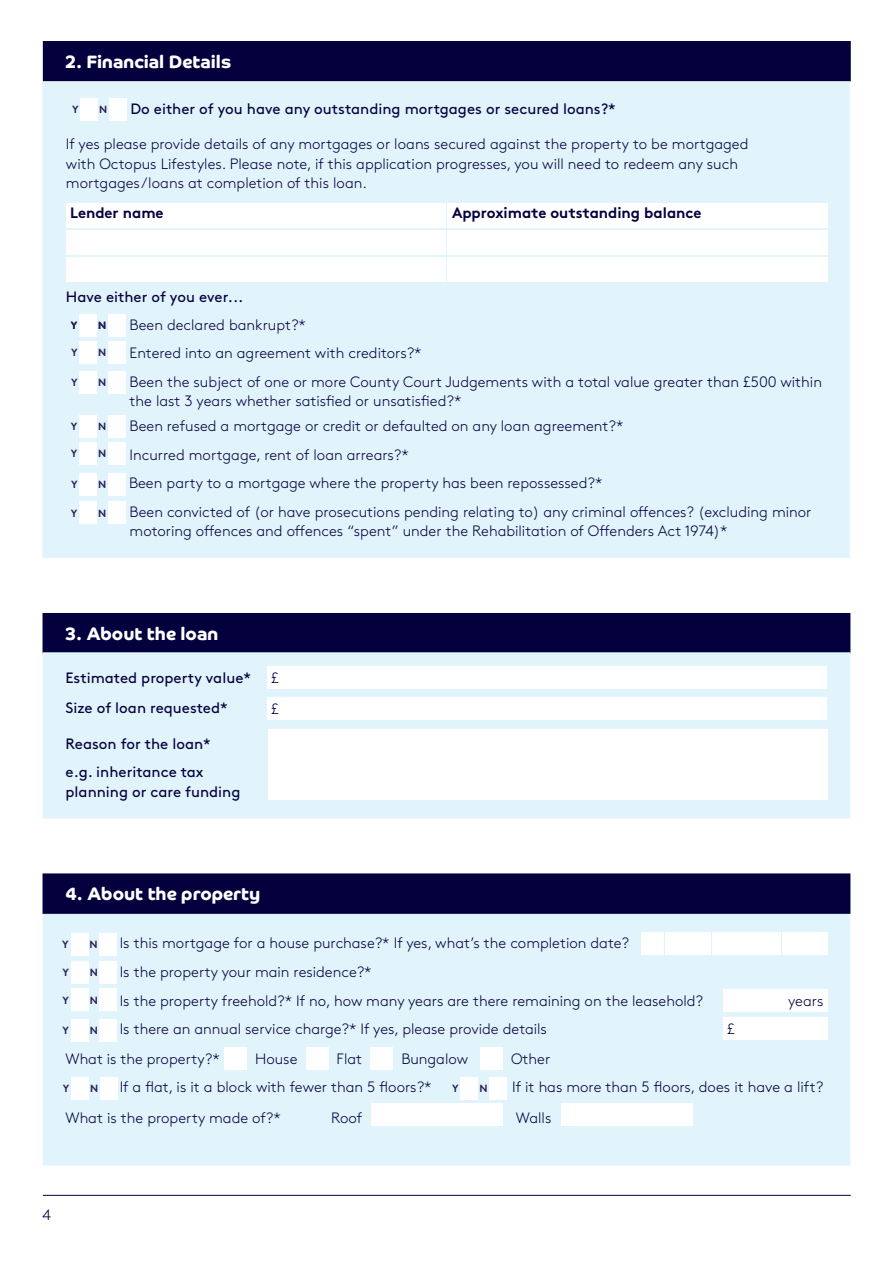
<style>
.page{position:relative;width:893px;height:1263px;background:#fff}
.page>*{position:absolute;margin:0;border:0;box-sizing:border-box;transform-origin:0 0}
.t1{font:700 18px "Co Headline";color:#fff}
.t2{font:300 15px/28.7px "Brown";color:#04003e}
.t3{font:15px/29.7px "Brown";color:#04003e}
.t4{font:700 15px "Brown";color:#04003e}
.t5{font:700 10.5px "Brown";color:#291f58}
</style>
<div class="page">
<hr style="left:43px;top:1195px;width:808px;height:1px;background:#04003e">
<div style="left:43px;top:913px;width:807px;height:252px;background:#e1f4fc"></div>
<div style="left:43px;top:874px;width:807px;height:39px;background:#04003e"></div>
<div style="left:43px;top:873px;width:807px;height:41px;border:2px solid #04003e"></div>
<div style="left:224px;top:1047px;width:23px;height:22px;background:#fff"></div>
<div style="left:306px;top:1047px;width:22px;height:22px;background:#fff"></div>
<div style="left:371px;top:1047px;width:22px;height:22px;background:#fff"></div>
<div style="left:480px;top:1047px;width:23px;height:22px;background:#fff"></div>
<div style="left:642px;top:932px;width:22px;height:22px;background:#fff"></div>
<div style="left:665px;top:932px;width:22px;height:22px;background:#fff"></div>
<div style="left:723px;top:989px;width:105px;height:22px;background:#fff"></div>
<div style="left:723px;top:1018px;width:105px;height:22px;background:#fff"></div>
<div style="left:371px;top:1103px;width:131px;height:22px;background:#fff"></div>
<div style="left:561px;top:1103px;width:132px;height:22px;background:#fff"></div>
<div style="left:689px;top:932px;width:22px;height:22px;background:#fff"></div>
<div style="left:712px;top:932px;width:22px;height:22px;background:#fff"></div>
<div style="left:735px;top:932px;width:22px;height:22px;background:#fff"></div>
<div style="left:782px;top:932px;width:22px;height:22px;background:#fff"></div>
<div style="left:759px;top:932px;width:22px;height:22px;background:#fff"></div>
<div style="left:805px;top:932px;width:23px;height:22px;background:#fff"></div>
<div style="left:43px;top:614px;width:807px;height:39px;background:#04003e"></div>
<div style="left:43px;top:613px;width:807px;height:40px;border:2px solid #04003e"></div>
<div style="left:43px;top:652px;width:807px;height:167px;background:#e1f4fc;border:1px solid #e6f5fa"></div>
<div style="left:268px;top:729px;width:560px;height:71px;background:#fff"></div>
<div style="left:267px;top:666px;width:560px;height:22px;background:#fff"></div>
<div style="left:267px;top:698px;width:560px;height:22px;background:#fff"></div>
<div style="left:44px;top:42px;width:806px;height:39px;background:#04003e"></div>
<div style="left:43px;top:41px;width:808px;height:40px;border:2px solid #04003e"></div>
<div style="left:42px;top:81px;width:808px;height:477px;background:#e1f4fc;border:1px solid #e6f5fa"></div>
<div style="left:66px;top:203px;width:380px;height:25px;background:#fff"></div>
<div style="left:66px;top:230px;width:380px;height:25px;background:#fff"></div>
<div style="left:66px;top:257px;width:380px;height:25px;background:#fff"></div>
<div style="left:448px;top:203px;width:380px;height:25px;background:#fff"></div>
<div style="left:448px;top:230px;width:380px;height:25px;background:#fff"></div>
<div style="left:448px;top:257px;width:380px;height:25px;background:#fff"></div>
<div style="left:80px;top:371px;width:17px;height:22px;background:#fff"></div>
<div style="left:108px;top:371px;width:17px;height:22px;background:#fff"></div>
<div style="left:80px;top:314px;width:17px;height:22px;background:#fff"></div>
<div style="left:108px;top:314px;width:17px;height:22px;background:#fff"></div>
<div style="left:80px;top:341px;width:17px;height:22px;background:#fff"></div>
<div style="left:108px;top:341px;width:17px;height:22px;background:#fff"></div>
<div style="left:80px;top:415px;width:17px;height:22px;background:#fff"></div>
<div style="left:108px;top:415px;width:17px;height:22px;background:#fff"></div>
<div style="left:80px;top:443px;width:17px;height:22px;background:#fff"></div>
<div style="left:108px;top:443px;width:17px;height:22px;background:#fff"></div>
<div style="left:80px;top:473px;width:17px;height:22px;background:#fff"></div>
<div style="left:108px;top:473px;width:17px;height:22px;background:#fff"></div>
<div style="left:80px;top:502px;width:17px;height:22px;background:#fff"></div>
<div style="left:108px;top:502px;width:17px;height:22px;background:#fff"></div>
<div style="left:71px;top:933px;width:17px;height:22px;background:#fff"></div>
<div style="left:100px;top:933px;width:17px;height:22px;background:#fff"></div>
<div style="left:71px;top:961px;width:17px;height:22px;background:#fff"></div>
<div style="left:100px;top:961px;width:17px;height:22px;background:#fff"></div>
<div style="left:71px;top:989px;width:17px;height:22px;background:#fff"></div>
<div style="left:100px;top:989px;width:17px;height:22px;background:#fff"></div>
<div style="left:71px;top:1019px;width:17px;height:23px;background:#fff"></div>
<div style="left:100px;top:1019px;width:17px;height:23px;background:#fff"></div>
<div style="left:72px;top:1077px;width:17px;height:22px;background:#fff"></div>
<div style="left:100px;top:1077px;width:17px;height:22px;background:#fff"></div>
<div style="left:461px;top:1077px;width:17px;height:22px;background:#fff"></div>
<div style="left:489px;top:1077px;width:17px;height:22px;background:#fff"></div>
<div style="left:81px;top:99px;width:17px;height:22px;background:#fff"></div>
<div style="left:109px;top:99px;width:17px;height:22px;background:#fff"></div>
<p class="t1" style="left:66px;top:50px;width:167px">2. Financial Details</p>
<p class="t5" style="left:72px;top:101px;width:8px">Y</p>
<p class="t5" style="left:99px;top:101px;width:10px">N</p>
<p class="t3" style="left:130px;top:93px;width:487px">Do either of you have any outstanding mortgages or secured loans?*</p>
<p class="t2" style="left:66px;top:133px;width:684px;line-height:19.5px">If yes please provide details of any mortgages or loans secured against the property to be mortgaged with Octopus Lifestyles. Please note, if this application progresses, you will need to redeem any such mortgages/loans at completion of this loan.</p>
<p class="t4" style="left:70px;top:201px;width:95px">Lender name</p>
<p class="t4" style="left:452px;top:201px;width:251px">Approximate outstanding balance</p>
<p class="t3" style="left:66px;top:280px;width:179px">Have either of you ever...</p>
<p class="t2" style="left:130px;top:309px;width:294px">Been declared bankrupt?*<br>Entered into an agreement with creditors?*</p>
<p class="t5" style="left:71px;top:316px;width:8px">Y</p>
<p class="t5" style="left:98px;top:316px;width:10px">N</p>
<p class="t5" style="left:71px;top:344px;width:8px">Y</p>
<p class="t5" style="left:98px;top:344px;width:10px">N</p>
<p class="t5" style="left:71px;top:374px;width:8px">Y</p>
<p class="t5" style="left:98px;top:374px;width:10px">N</p>
<p class="t5" style="left:71px;top:418px;width:8px">Y</p>
<p class="t5" style="left:98px;top:418px;width:10px">N</p>
<p class="t5" style="left:71px;top:445px;width:8px">Y</p>
<p class="t5" style="left:98px;top:445px;width:10px">N</p>
<p class="t5" style="left:71px;top:476px;width:8px">Y</p>
<p class="t5" style="left:98px;top:476px;width:10px">N</p>
<p class="t5" style="left:71px;top:504px;width:8px">Y</p>
<p class="t5" style="left:98px;top:504px;width:10px">N</p>
<p class="t2" style="left:130px;top:371px;width:694px;line-height:19.5px">Been the subject of one or more County Court Judgements with a total value greater than £500 within the last 3 years whether satisfied or unsatisfied?*</p>
<p class="t2" style="left:129px;top:411px;width:684px">Been refused a mortgage or credit or defaulted on any loan agreement?*<br>Incurred mortgage, rent of loan arrears?*<br>Been party to a mortgage where the property has been repossessed?*<br>Been convicted of (or have prosecutions pending relating to) any criminal offences? (excluding minor</p>
<p class="t2" style="left:130px;top:516px;width:600px">motoring offences and offences “spent” under the Rehabilitation of Offenders Act 1974)*</p>
<p class="t1" style="left:66px;top:622px;width:154px">3. About the loan</p>
<p class="t3" style="left:66px;top:662px;width:187px">Estimated property value*<br>Size of loan requested*</p>
<p class="t3" style="left:66px;top:729px;width:147px;line-height:28px">Reason for the loan* e.g. inheritance tax</p>
<p class="t3" style="left:66px;top:776px;width:176px">planning or care funding</p>
<p class="t2" style="left:271px;top:661px;width:9px;line-height:31.5px">£ £</p>
<p class="t1" style="left:66px;top:883px;width:196px">4. About the property</p>
<p class="t5" style="left:62px;top:936px;width:8px">Y</p>
<p class="t5" style="left:90px;top:936px;width:10px">N</p>
<p class="t5" style="left:63px;top:964px;width:8px">Y</p>
<p class="t5" style="left:90px;top:964px;width:10px">N</p>
<p class="t5" style="left:63px;top:991px;width:8px">Y</p>
<p class="t5" style="left:90px;top:991px;width:10px">N</p>
<p class="t5" style="left:63px;top:1022px;width:8px">Y</p>
<p class="t5" style="left:90px;top:1022px;width:10px">N</p>
<p class="t2" style="left:120px;top:928px;width:585px">Is this mortgage for a house purchase?* If yes, what’s the completion date?<br>Is the property your main residence?*<br>Is the property freehold?* If no, how many years are there remaining on the leasehold?<br>Is there an annual service charge?* If yes, please provide details</p>
<p class="t2" style="left:66px;top:1043px;width:156px">What is the property?*</p>
<p class="t2" style="left:255px;top:1043px;width:44px">House</p>
<p class="t2" style="left:337px;top:1043px;width:27px">Flat</p>
<p class="t2" style="left:401px;top:1043px;width:68px">Bungalow</p>
<p class="t2" style="left:511px;top:1043px;width:41px">Other</p>
<p class="t2" style="left:727px;top:1014px;width:9px">£</p>
<p class="t2" style="left:788px;top:985px;width:37px">years</p>
<p class="t2" style="left:120px;top:1071px;width:313px">If a flat, is it a block with fewer than 5 floors?*</p>
<p class="t2" style="left:512px;top:1071px;width:313px">If it has more than 5 floors, does it have a lift?</p>
<p class="t5" style="left:63px;top:1079px;width:8px">Y</p>
<p class="t5" style="left:90px;top:1079px;width:10px">N</p>
<p class="t5" style="left:452px;top:1079px;width:8px">Y</p>
<p class="t5" style="left:479px;top:1079px;width:10px">N</p>
<p class="t2" style="left:66px;top:1102px;width:217px">What is the property made of?*</p>
<p class="t2" style="left:331px;top:1102px;width:33px">Roof</p>
<p class="t2" style="left:516px;top:1102px;width:37px">Walls</p>
<p class="t2" style="left:43px;top:1200px;width:10px">4</p>
</div>
